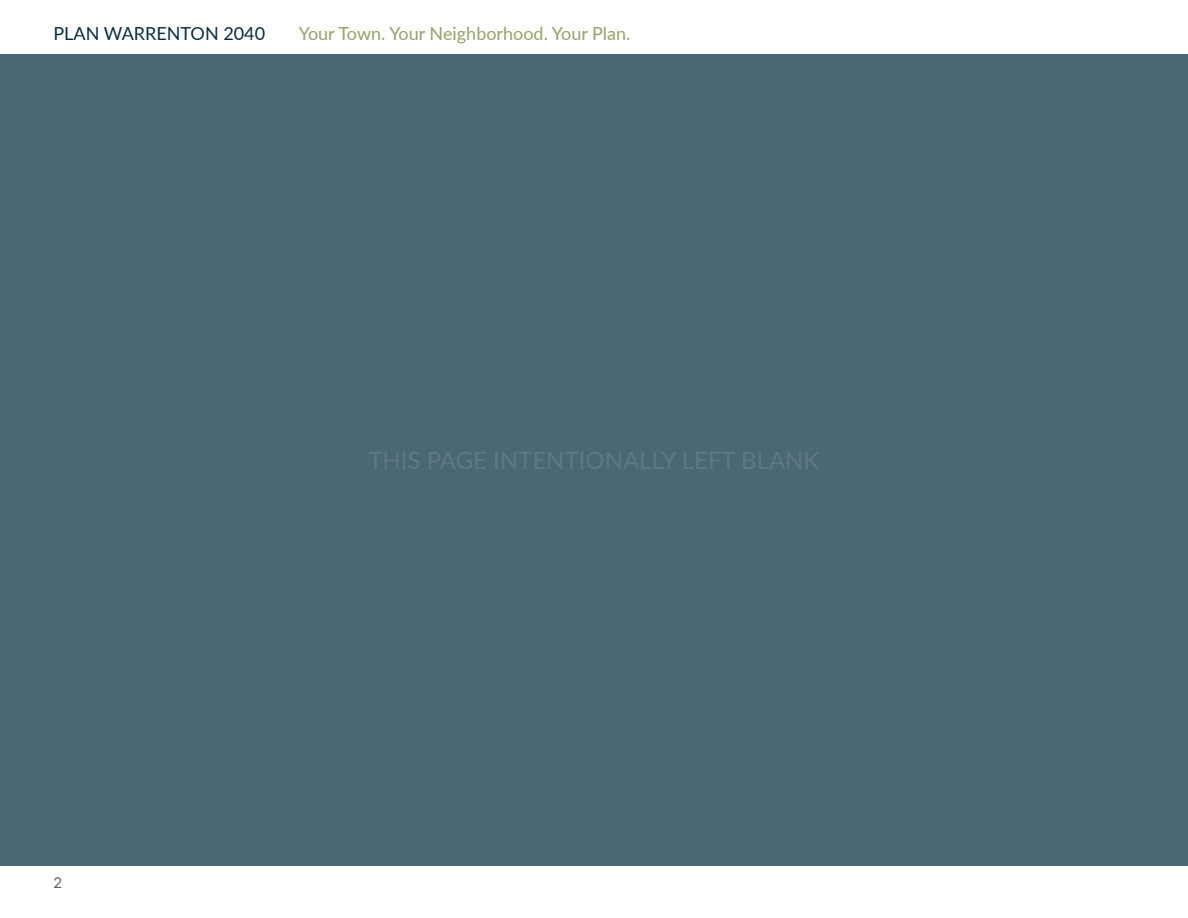
<style>
.page{position:relative;width:1188px;height:918px;background:#fff}
.page>*{position:absolute;margin:0;border:0;box-sizing:border-box;transform-origin:0 0}
.t1{font:24px "Lato";color:#617884}
.t2{font:18px "Lato";color:#93a467}
.t3{font:18px "Lato";color:#073040}
.t4{font:15px "Lato";color:#666360}
</style>
<div class="page">
<div style="left:0;top:54px;width:1188px;height:812px;background:#496873"></div>
<p class="t3" style="left:53px;top:21px;width:213px">PLAN WARRENTON 2040</p>
<p class="t2" style="left:299px;top:21px;width:333px">Your Town. Your Neighborhood. Your Plan.</p>
<h1 class="t1" style="left:368px;top:443px;width:453px">THIS PAGE INTENTIONALLY LEFT BLANK</h1>
<p class="t4" style="left:53px;top:872px;width:10px">2</p>
</div>
